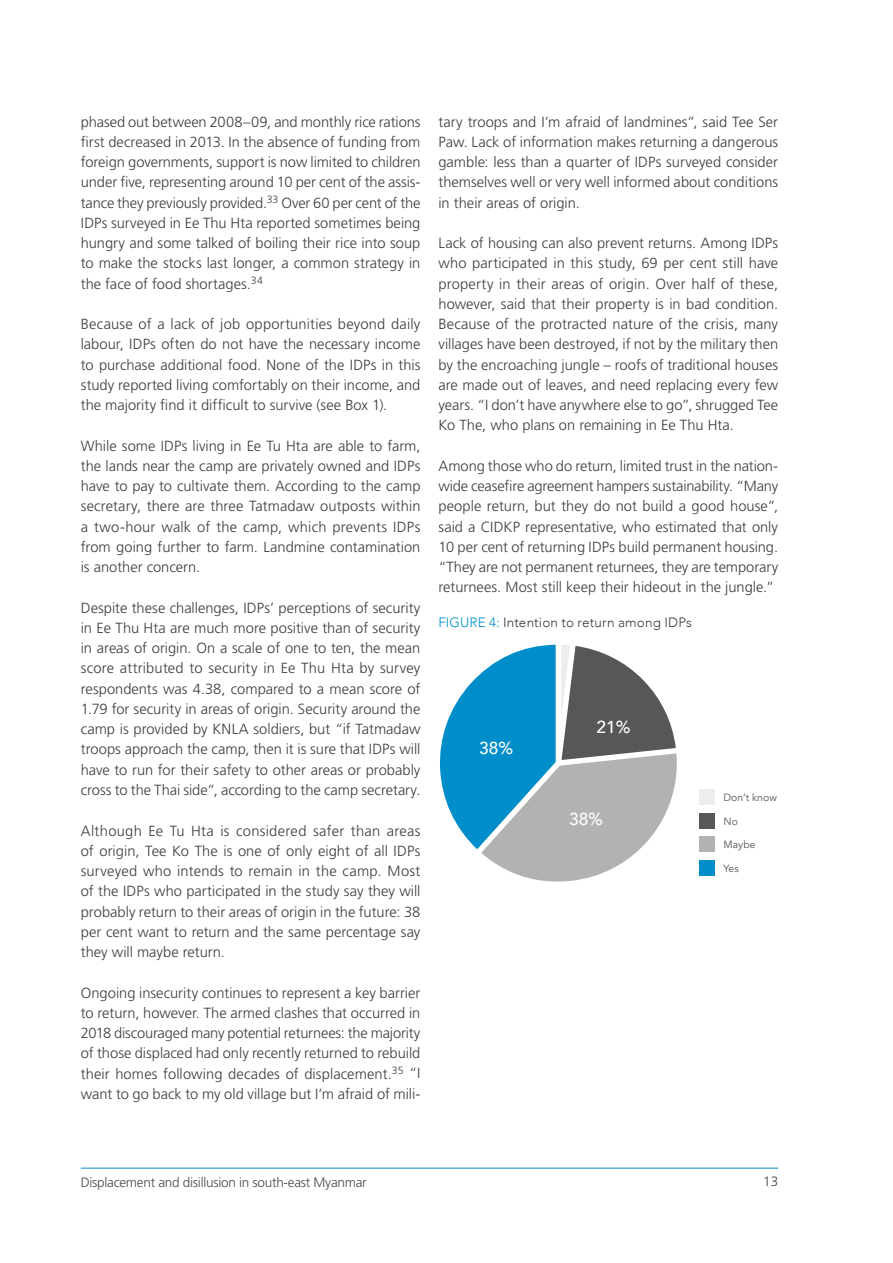
<style>
.page{position:relative;width:893px;height:1263px;background:#fff}
.page>*{position:absolute;margin:0;border:0;box-sizing:border-box;transform-origin:0 0}
.t1{font:500 17.25px "Avenir";color:#fff}
.t2{font:300 14.7px/20.2px "Frutiger LT Std";color:#3e3e40;text-align:justify}
.t3{font:300 13.5px "Frutiger LT Std";letter-spacing:-.02em;color:#4a4a49}
.t4{font:300 13.5px "Avenir";letter-spacing:.01em;color:#3e3e40}
.t5{font:300 13.5px "Frutiger LT Std";color:#444342}
.t6{font:10.5px "Avenir";color:#575756}
.s1{color:#008eca}
</style>
<div class="page">
<hr style="left:81px;top:1168px;width:697px;height:1px;background:#008eca">
<svg style="left:439px;top:645px;width:238px;height:236px"></svg>
<div style="left:700px;top:789px;width:15px;height:16px;background:#ededed"></div>
<div style="left:700px;top:813px;width:15px;height:15px;background:#575756"></div>
<div style="left:700px;top:837px;width:15px;height:15px;background:#b3b2b2"></div>
<div style="left:700px;top:860px;width:15px;height:16px;background:#008eca"></div>
<p class="t2" style="left:81px;top:112px;width:341px">phased out between 2008–09, and monthly rice rations first decreased in 2013. In the absence of funding from foreign governments, support is now limited to children under five, representing around 10 per cent of the assis&shy;tance they previously provided.<sup>33</sup> Over 60 per cent of the IDPs surveyed in Ee Thu Hta reported sometimes being hungry and some talked of boiling their rice into soup to make the stocks last longer, a common strategy in the face of food shortages.<sup>34</sup></p>
<p class="t2" style="left:81px;top:314px;width:341px">Because of a lack of job opportunities beyond daily labour, IDPs often do not have the necessary income to purchase additional food. None of the IDPs in this study reported living comfortably on their income, and the majority find it difficult to survive (see Box 1).</p>
<p class="t2" style="left:81px;top:436px;width:341px">While some IDPs living in Ee Tu Hta are able to farm, the lands near the camp are privately owned and IDPs have to pay to cultivate them. According to the camp secretary, there are three Tatmadaw outposts within a two-hour walk of the camp, which prevents IDPs from going further to farm. Landmine contamination is another concern.</p>
<p class="t2" style="left:81px;top:598px;width:341px">Despite these challenges, IDPs’ perceptions of security in Ee Thu Hta are much more positive than of security in areas of origin. On a scale of one to ten, the mean score attributed to security in Ee Thu Hta by survey respondents was 4.38, compared to a mean score of 1.79 for security in areas of origin. Security around the camp is provided by KNLA soldiers, but “if Tatmadaw troops approach the camp, then it is sure that IDPs will have to run for their safety to other areas or probably cross to the Thai side”, according to the camp secretary.</p>
<p class="t2" style="left:81px;top:820px;width:341px">Although Ee Tu Hta is considered safer than areas of origin, Tee Ko The is one of only eight of all IDPs surveyed who intends to remain in the camp. Most of the IDPs who participated in the study say they will probably return to their areas of origin in the future: 38 per cent want to return and the same percentage say they will maybe return.</p>
<p class="t2" style="left:81px;top:982px;width:341px">Ongoing insecurity continues to represent a key barrier to return, however. The armed clashes that occurred in 2018 discouraged many potential returnees: the majority of those displaced had only recently returned to rebuild their homes following decades of displacement.<sup>35</sup> “I want to go back to my old village but I’m afraid of mili-</p>
<p class="t2" style="left:438px;top:112px;width:341px">tary troops and I’m afraid of landmines”, said Tee Ser Paw. Lack of information makes returning a dangerous gamble: less than a quarter of IDPs surveyed consider themselves well or very well informed about conditions in their areas of origin.</p>
<p class="t2" style="left:438px;top:233px;width:341px">Lack of housing can also prevent returns. Among IDPs who participated in this study, 69 per cent still have property in their areas of origin. Over half of these, however, said that their property is in bad condition.<br>Because of the protracted nature of the crisis, many villages have been destroyed, if not by the military then by the encroaching jungle – roofs of traditional houses are made out of leaves, and need replacing every few years. “I don’t have anywhere else to go”, shrugged Tee Ko The, who plans on remaining in Ee Thu Hta.</p>
<p class="t2" style="left:438px;top:456px;width:341px">Among those who do return, limited trust in the nation&shy;wide ceasefire agreement hampers sustainability. “Many people return, but they do not build a good house”, said a CIDKP representative, who estimated that only 10 per cent of returning IDPs build permanent housing. “They are not permanent returnees, they are temporary returnees. Most still keep their hideout in the jungle.”</p>
<p class="t4" style="left:438px;top:614px;width:255px"><span class="s1">Figure 4:</span> I ntention to return among I DPs</p>
<p class="t1" style="left:479px;top:733px;width:35px">38%</p>
<p class="t1" style="left:596px;top:712px;width:35px">21%</p>
<p class="t1" style="left:569px;top:804px;width:35px">38%</p>
<p class="t6" style="left:723px;top:791px;width:55px">Don’t know</p>
<p class="t6" style="left:723px;top:815px;width:16px">No</p>
<p class="t6" style="left:723px;top:838px;width:34px">Maybe</p>
<p class="t6" style="left:723px;top:862px;width:17px">Yes</p>
<p class="t3" style="left:81px;top:1174px;width:287px">Displacement and disillusion in south-east Myanmar</p>
<p class="t5" style="left:763px;top:1174px;width:17px">13</p>
</div>
